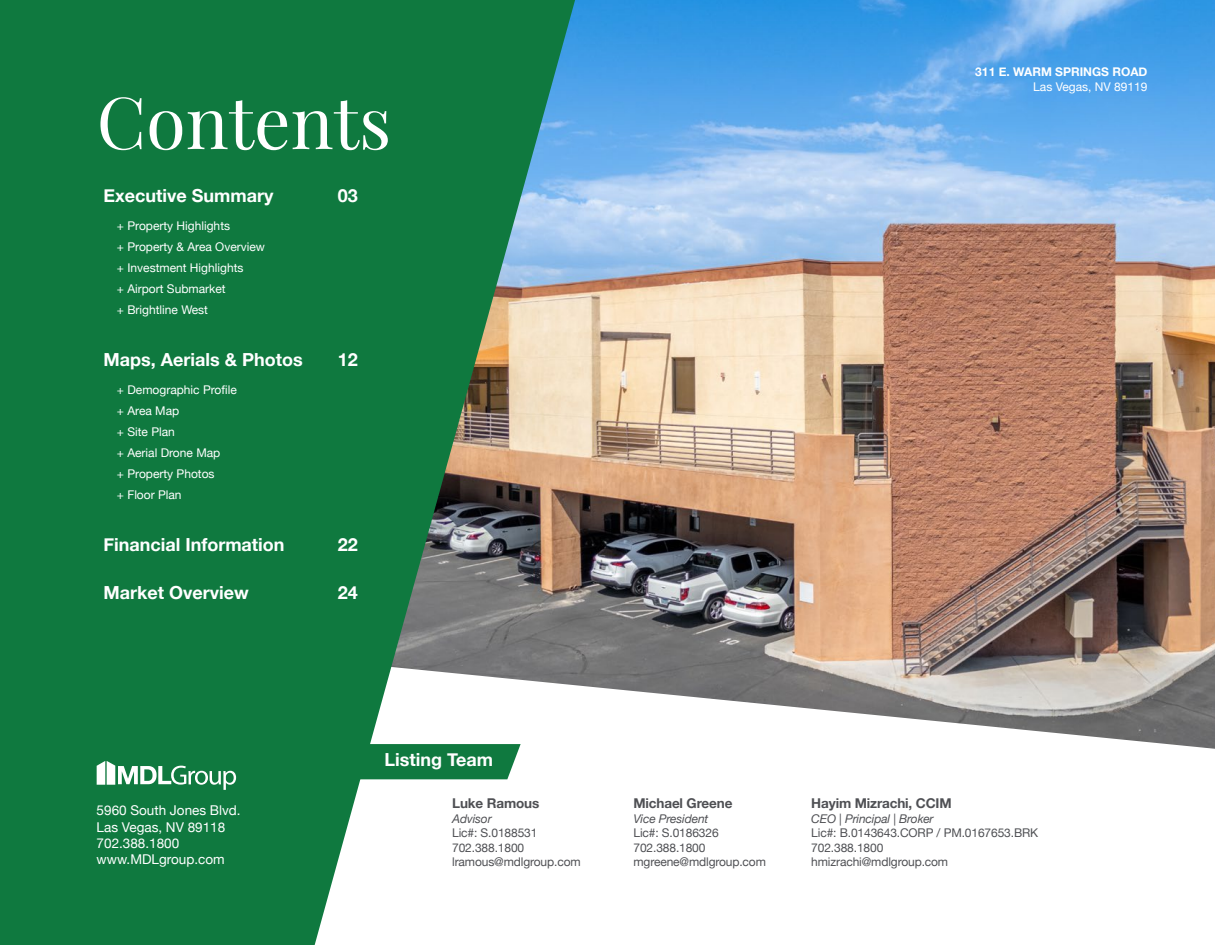
<style>
.page{position:relative;width:1215px;height:945px;background:#fff}
.page>*{position:absolute;margin:0;border:0;box-sizing:border-box;transform-origin:0 0}
.t1{font:72px "Playfair Display";color:#fff}
.t2{font:700 18px "Helvetica Neue";color:#fff}
.t3{font:13.5px/16.2px "Helvetica Neue";color:#fff}
.t4{font:700 13.5px "Helvetica Neue";letter-spacing:-.01em;color:#4f5054}
.t5{font:12px/21px "Helvetica Neue";color:#fff}
.t6{font:12px/14.4px "Helvetica Neue";letter-spacing:-.01em;color:#4f5054}
.t7{font:italic 12px "Helvetica Neue";letter-spacing:-.01em;color:#4f5054}
.t8{font:700 12px "Helvetica Neue";color:#fff}
</style>
<div class="page">
<img style="left:575px;top:0;width:640px;height:749px">
<svg style="left:0;top:0;width:575px;height:945px;background:#37895c"></svg>
<svg style="left:97px;top:761px;width:139px;height:29px"></svg>
<h1 class="t1" style="left:97px;top:66px;width:296px">Contents</h1>
<h2 class="t2" style="left:103px;top:182px;width:171px">Executive Summary</h2>
<p class="t5" style="left:117px;top:216px;width:150px">+ Property Highlights<br>+ Property &amp; Area Overview + Investment Highlights<br>+ Airport Submarket<br>+ Brightline West</p>
<h2 class="t2" style="left:338px;top:182px;width:22px">03</h2>
<h2 class="t2" style="left:103px;top:345px;width:201px">Maps, Aerials &amp; Photos</h2>
<p class="t5" style="left:117px;top:380px;width:121px">+ Demographic Profile + Area Map<br>+ Site Plan<br>+ Aerial Drone Map<br>+ Property Photos<br>+ Floor Plan</p>
<h2 class="t2" style="left:338px;top:345px;width:22px">12</h2>
<h2 class="t2" style="left:103px;top:530px;width:183px">Financial Information</h2>
<h2 class="t2" style="left:338px;top:530px;width:22px">22</h2>
<h2 class="t2" style="left:103px;top:579px;width:147px">Market Overview</h2>
<h2 class="t2" style="left:338px;top:579px;width:22px">24</h2>
<p class="t8" style="left:975px;top:63px;width:174px">311 E. WARM SPRINGS ROAD</p>
<p class="t5" style="left:1033px;top:77px;width:116px">Las Vegas, NV 89119</p>
<p class="t3" style="left:97px;top:803px;width:146px">5960 South Jones Blvd.<br>Las Vegas, NV 89118<br>702.388.1800 www.MDLgroup.com</p>
<h2 class="t2" style="left:385px;top:746px;width:110px">Listing Team</h2>
<p class="t4" style="left:452px;top:793px;width:89px">Luke Ramous</p>
<p class="t7" style="left:452px;top:810px;width:41px">Advisor</p>
<p class="t6" style="left:452px;top:827px;width:130px">Lic#: S.0188531<br>702.388.1800 lramous@mdlgroup.com</p>
<p class="t4" style="left:633px;top:793px;width:100px">Michael Greene</p>
<p class="t7" style="left:633px;top:810px;width:76px">Vice President</p>
<p class="t6" style="left:633px;top:827px;width:134px">Lic#: S.0186326<br>702.388.1800 mgreene@mdlgroup.com</p>
<p class="t4" style="left:811px;top:793px;width:142px">Hayim Mizrachi, CCIM</p>
<p class="t7" style="left:811px;top:810px;width:124px">CEO | Principal | Broker</p>
<p class="t6" style="left:811px;top:827px;width:228px">Lic#: B.0143643.CORP / PM.0167653.BRK<br>702.388.1800<br>hmizrachi@mdlgroup.com</p>
</div>
